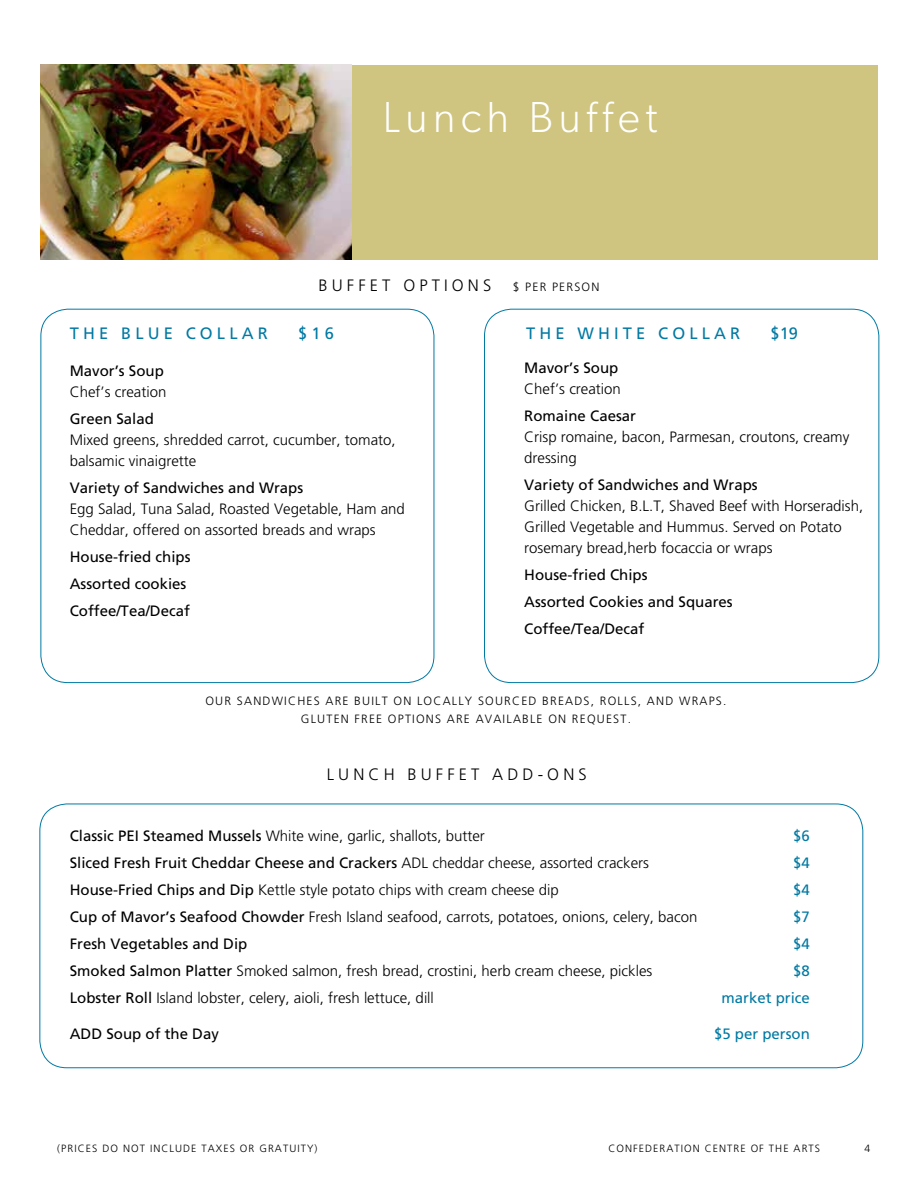
<style>
.page{position:relative;width:918px;height:1188px;background:#fff}
.page>*{position:absolute;margin:0;border:0;box-sizing:border-box;transform-origin:0 0}
.t1{font:43.5px "Frutiger";letter-spacing:.125em;color:#fff}
.t2{font:300 43.5px "Gibson";letter-spacing:.125em;color:#fff}
.t3{font:16.5px "Frutiger";letter-spacing:.25em;color:#0079a3}
.t4{font:300 16.5px "Frutiger";letter-spacing:.25em;color:#000}
.t5{font:300 15px/21px "Frutiger";color:#000}
.t6{font:15px/27px "Frutiger";color:#000}
.t7{font:15px "Frutiger";color:#0079a3}
.t8{font:300 12px/18px "Frutiger";letter-spacing:.1em;color:#000;text-align:center}
.t9{font:300 10.5px "Frutiger";letter-spacing:.1em;color:#000}
.s1{font-weight:400}
.s2{font-weight:300}
</style>
<div class="page">
<div style="left:151px;top:65px;width:727px;height:194px;background:#cfc580"></div>
<img style="left:40px;top:65px;width:312px;height:194px">
<h1 class="t2" style="left:383px;top:91px;width:276px">Lunch Buffet</h1>
<h1 class="t1" style="left:320px;top:105px;width:361px">banquet menu</h1>
<p class="t4" style="left:319px;top:276px;width:174px">BUFFET OPTIONS</p>
<p class="t8" style="left:513px;top:278px;width:88px">$ PER PERSON</p>
<p class="t3" style="left:70px;top:323px;width:200px">THE BLUE COLLAR</p>
<p class="t3" style="left:298px;top:323px;width:37px">$16</p>
<p class="t3" style="left:526px;top:323px;width:216px">THE WHITE COLLAR</p>
<p class="t3" style="left:771px;top:323px;width:29px">$19</p>
<p class="t6" style="left:70px;top:358px;width:96px">Mavor’s Soup</p>
<p class="t5" style="left:70px;top:382px;width:98px">Chef’s creation</p>
<p class="t6" style="left:70px;top:406px;width:86px">Green Salad</p>
<p class="t5" style="left:70px;top:430px;width:327px">Mixed greens, shredded carrot, cucumber, tomato, balsamic vinaigrette</p>
<p class="t6" style="left:70px;top:475px;width:235px">Variety of Sandwiches and Wraps</p>
<p class="t5" style="left:70px;top:499px;width:337px">Egg Salad, Tuna Salad, Roasted Vegetable, Ham and<br>Cheddar, offered on assorted breads and wraps</p>
<p class="t6" style="left:70px;top:544px;width:122px">House-fried chips<br>Assorted cookies<br>Coffee/Tea/Decaf</p>
<p class="t6" style="left:524px;top:354px;width:96px">Mavor’s Soup</p>
<p class="t5" style="left:524px;top:378px;width:98px">Chef’s creation</p>
<p class="t6" style="left:524px;top:402px;width:113px">Romaine Caesar</p>
<p class="t5" style="left:524px;top:426px;width:327px">Crisp romaine, bacon, Parmesan, croutons, creamy dressing</p>
<p class="t6" style="left:524px;top:471px;width:235px">Variety of Sandwiches and Wraps</p>
<p class="t5" style="left:524px;top:495px;width:340px">Grilled Chicken, B.L.T, Shaved Beef with Horseradish,<br>Grilled Vegetable and Hummus. Served on Potato rosemary bread,herb focaccia or wraps</p>
<p class="t6" style="left:524px;top:561px;width:210px">House-fried Chips<br>Assorted Cookies and Squares<br>Coffee/Tea/Decaf</p>
<p class="t8" style="left:205px;top:692px;width:523px">OUR SANDWICHES ARE BUILT ON LOCALLY SOURCED BREADS, ROLLS, AND WRAPS.<br>GLUTEN FREE OPTIONS ARE AVAILABLE ON REQUEST.</p>
<p class="t4" style="left:327px;top:765px;width:261px">LUNCH BUFFET ADD-ONS</p>
<p class="t5" style="left:70px;top:825px;width:417px"><span class="s1">Classic PEI Steamed Mussels</span> White wine, garlic, shallots, butter</p>
<p class="t7" style="left:793px;top:827px;width:18px">$6</p>
<p class="t6" style="left:70px;top:849px;width:581px">Sliced Fresh Fruit Cheddar Cheese and Crackers <span class="s2">ADL cheddar cheese, assorted crackers</span></p>
<p class="t7" style="left:793px;top:854px;width:18px">$4</p>
<p class="t5" style="left:70px;top:879px;width:491px"><span class="s1">House-Fried Chips and Dip</span> Kettle style potato chips with cream cheese dip</p>
<p class="t7" style="left:793px;top:881px;width:18px">$4</p>
<p class="t5" style="left:70px;top:906px;width:629px"><span class="s1">Cup of Mavor’s Seafood Chowder</span> Fresh Island seafood, carrots, potatoes, onions, celery, bacon</p>
<p class="t7" style="left:793px;top:908px;width:18px">$7</p>
<p class="t6" style="left:70px;top:930px;width:179px">Fresh Vegetables and Dip</p>
<p class="t7" style="left:793px;top:935px;width:18px">$4</p>
<p class="t5" style="left:70px;top:960px;width:584px"><span class="s1">Smoked Salmon Platter</span> Smoked salmon, fresh bread, crostini, herb cream cheese, pickles</p>
<p class="t7" style="left:793px;top:962px;width:18px">$8</p>
<p class="t5" style="left:70px;top:987px;width:366px"><span class="s1">Lobster Roll</span> Island lobster, celery, aioli, fresh lettuce, dill</p>
<p class="t7" style="left:722px;top:989px;width:90px">market price</p>
<p class="t6" style="left:70px;top:1020px;width:151px">ADD Soup of the Day</p>
<p class="t7" style="left:714px;top:1025px;width:97px">$5 per person</p>
<p class="t9" style="left:57px;top:1143px;width:262px">(PRICES DO NOT INCLUDE TAXES OR GRATUITY)</p>
<p class="t9" style="left:608px;top:1143px;width:213px">CONFEDERATION CENTRE OF THE ARTS</p>
<p class="t9" style="left:864px;top:1143px;width:7px">4</p>
</div>
